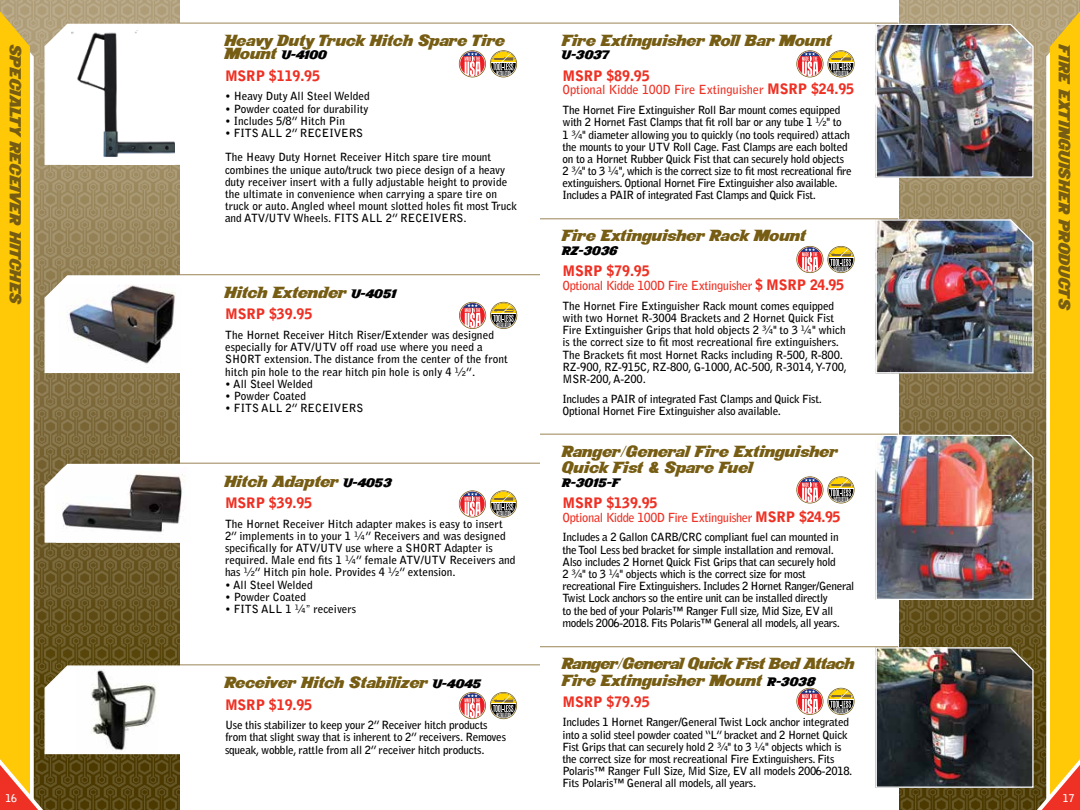
<style>
.page{position:relative;width:1080px;height:810px;background:#fff}
.page>*{position:absolute;margin:0;border:0;box-sizing:border-box;transform-origin:0 0}
.t1{font:21.25px/16.2px "New Yorkto Las Vegas";color:#765d13;scale:.87 1}
.t2{font:21.25px/16.2px "New Yorkto Las Vegas";letter-spacing:-.025em;color:#765d13;scale:.87 1}
.t3{font:16.25px "New Yorkto Las Vegas";color:#000;scale:.87 1}
.t4{font:900 14.38px "Bell Gothic Std";letter-spacing:-.01em;color:#ee3124}
.t5{font:700 12.5px "Bell Gothic Std";letter-spacing:-.035em;color:#ee3124}
.t6{font:700 12.5px "Bell Gothic Std";letter-spacing:-.01em;color:#ee3124}
.t7{font:700 11.25px/12.1px "Bell Gothic Std";letter-spacing:-.02em;color:#000}
.t8{font:700 11.25px/12.1px "Bell Gothic Std";color:#000}
.t9{font:700 10.62px "Bell Gothic Std";color:#fff}
.s1{font-size:21.25px;color:#765d13}
.s2{font-weight:900;font-size:14.38px}
.s3{font-size:16.25px;color:#000}
.s4{font-family:"Helvetica Neue LT Std";font-weight:300}
</style>
<div class="page">
<hr style="left:180px;top:22px;width:360px;height:2px;background:#af9d78">
<svg style="left:459px;top:50px;width:27px;height:27px"></svg>
<svg style="left:460px;top:51px;width:25px;height:26px"></svg>
<svg style="left:460px;top:52px;width:25px;height:24px"></svg>
<svg style="left:463px;top:52px;width:19px;height:24px"></svg>
<svg style="left:490px;top:50px;width:27px;height:27px"></svg>
<svg style="left:491px;top:51px;width:25px;height:26px"></svg>
<svg style="left:491px;top:52px;width:25px;height:24px"></svg>
<hr style="left:180px;top:274px;width:360px;height:1px;background:#af9d78">
<svg style="left:459px;top:302px;width:27px;height:27px"></svg>
<svg style="left:460px;top:303px;width:25px;height:25px"></svg>
<svg style="left:463px;top:303px;width:19px;height:25px"></svg>
<svg style="left:490px;top:302px;width:27px;height:27px"></svg>
<svg style="left:491px;top:303px;width:25px;height:25px"></svg>
<hr style="left:180px;top:463px;width:360px;height:1px;background:#af9d78">
<svg style="left:459px;top:490px;width:27px;height:28px"></svg>
<div style="left:460px;top:491px;width:25px;height:26px;background:#e7bcb1;border-radius:50%"></div>
<svg style="left:460px;top:492px;width:25px;height:24px"></svg>
<svg style="left:463px;top:492px;width:19px;height:24px"></svg>
<svg style="left:490px;top:490px;width:27px;height:28px"></svg>
<svg style="left:491px;top:491px;width:25px;height:26px"></svg>
<svg style="left:491px;top:492px;width:25px;height:24px"></svg>
<hr style="left:180px;top:664px;width:360px;height:1px;background:#af9d78">
<svg style="left:459px;top:692px;width:27px;height:27px"></svg>
<svg style="left:460px;top:693px;width:25px;height:25px"></svg>
<svg style="left:463px;top:693px;width:19px;height:25px"></svg>
<svg style="left:490px;top:692px;width:27px;height:27px"></svg>
<svg style="left:491px;top:693px;width:25px;height:25px"></svg>
<hr style="left:540px;top:22px;width:358px;height:2px;background:#af9d78">
<svg style="left:796px;top:50px;width:27px;height:27px"></svg>
<svg style="left:797px;top:51px;width:26px;height:26px"></svg>
<div style="left:798px;top:52px;width:24px;height:24px;background:#ed1d24;border-radius:50%"></div>
<svg style="left:800px;top:52px;width:19px;height:24px"></svg>
<svg style="left:827px;top:50px;width:28px;height:27px"></svg>
<svg style="left:828px;top:51px;width:26px;height:26px"></svg>
<svg style="left:829px;top:52px;width:24px;height:24px"></svg>
<hr style="left:540px;top:218px;width:358px;height:1px;background:#af9d78">
<svg style="left:796px;top:246px;width:27px;height:27px"></svg>
<svg style="left:797px;top:247px;width:26px;height:25px"></svg>
<div style="left:798px;top:247px;width:24px;height:25px;background:#ed1d24;border-radius:50%"></div>
<svg style="left:800px;top:247px;width:19px;height:25px"></svg>
<svg style="left:827px;top:246px;width:28px;height:27px"></svg>
<svg style="left:828px;top:247px;width:26px;height:25px"></svg>
<svg style="left:829px;top:247px;width:24px;height:25px"></svg>
<hr style="left:540px;top:646px;width:358px;height:1px;background:#af9d78">
<svg style="left:796px;top:688px;width:27px;height:27px"></svg>
<svg style="left:797px;top:689px;width:26px;height:25px"></svg>
<div style="left:798px;top:689px;width:24px;height:25px;background:#ed1d24;border-radius:50%"></div>
<svg style="left:800px;top:689px;width:19px;height:25px"></svg>
<svg style="left:827px;top:688px;width:28px;height:27px"></svg>
<svg style="left:828px;top:689px;width:26px;height:25px"></svg>
<svg style="left:829px;top:689px;width:24px;height:25px"></svg>
<hr style="left:540px;top:434px;width:358px;height:1px;background:#af9d78">
<svg style="left:796px;top:476px;width:27px;height:27px"></svg>
<svg style="left:797px;top:477px;width:26px;height:26px"></svg>
<div style="left:798px;top:478px;width:24px;height:24px;background:#ed1d24;border-radius:50%"></div>
<svg style="left:800px;top:478px;width:19px;height:24px"></svg>
<svg style="left:827px;top:476px;width:28px;height:27px"></svg>
<svg style="left:828px;top:477px;width:26px;height:26px"></svg>
<svg style="left:829px;top:478px;width:24px;height:24px"></svg>
<svg style="left:0;top:11px;width:203px;height:799px"></svg>
<img style="left:875px;top:11px;width:205px;height:799px">
<h1 class="t1" style="left:225px;top:33px;width:323px">Heavy Duty Truck Hitch Spare Tire</h1>
<h2 class="t3" style="left:225px;top:47px;width:119px"><span class="s1">Mount</span> U-4100</h2>
<p class="t4" style="left:225px;top:67px;width:97px">MSRP $119.95</p>
<p class="t8" style="left:225px;top:90px;width:146px">• Heavy Duty All Steel Welded</p>
<p class="t8" style="left:225px;top:103px;width:145px">• Powder coated for durability</p>
<p class="t8" style="left:225px;top:115px;width:122px">• Includes 5/8” Hitch Pin</p>
<p class="t8" style="left:225px;top:121px;width:268px;line-height:24.4px">• FITS ALL 2” RECEIVERS<br>The Heavy Duty Hornet Receiver Hitch spare tire mount</p>
<p class="t8" style="left:225px;top:163px;width:294px">combines the unique auto/truck two piece design of a heavy duty receiver insert with a fully adjustable height to provide the ultimate in convenience when carrying a spare tire on truck or auto. Angled wheel mount slotted holes fit most Truck and ATV/UTV Wheels. FITS ALL 2” RECEIVERS.</p>
<h1 class="t1" style="left:562px;top:33px;width:311px">Fire Extinguisher Roll Bar Mount</h1>
<h2 class="t3" style="left:562px;top:47px;width:55px">U-3037</h2>
<p class="t4" style="left:562px;top:67px;width:89px">MSRP $89.95</p>
<p class="t6" style="left:562px;top:82px;width:293px">Optional Kidde 100D Fire Extinguisher <span class="s2">MSRP $24.95</span></p>
<p class="t7" style="left:562px;top:104px;width:291px">The Hornet Fire Extinguisher Roll Bar mount comes equipped with 2 Hornet Fast Clamps that fit roll bar or any tube 1 ½" to<br>1 ¾" diameter allowing you to quickly (no tools required) attach the mounts to your UTV Roll Cage. Fast Clamps are each bolted on to a Hornet Rubber Quick Fist that can securely hold objects 2 ¾" to 3 ¼", which is the correct size to fit most recreational fire extinguishers. Optional Hornet Fire Extinguisher also available.<br>Includes a PAIR of integrated Fast Clamps and Quick Fist.</p>
<h1 class="t1" style="left:562px;top:228px;width:281px">Fire Extinguisher Rack Mount</h1>
<h2 class="t3" style="left:562px;top:242px;width:65px">RZ-3036</h2>
<p class="t4" style="left:562px;top:263px;width:89px">MSRP $79.95</p>
<p class="t5" style="left:562px;top:278px;width:283px">Optional Kidde 100D Fire Extinguisher <span class="s2">$ MSRP 24.95</span></p>
<p class="t7" style="left:562px;top:300px;width:286px">The Hornet Fire Extinguisher Rack mount comes equipped with two Hornet R-3004 Brackets and 2 Hornet Quick Fist Fire Extinguisher Grips that hold objects 2 ¾" to 3 ¼" which is the correct size to fit most recreational fire extinguishers.<br>The Brackets fit most Hornet Racks including R-500, R-800.<br>RZ-900, RZ-915C, RZ-800, G-1000, AC-500, R-3014, Y-700, MSR-200, A-200.</p>
<p class="t7" style="left:562px;top:393px;width:261px">Includes a PAIR of integrated Fast Clamps and Quick Fist.<br>Optional Hornet Fire Extinguisher also available.</p>
<h1 class="t1" style="left:23px;top:45px;width:301px;rotate:90deg">SPECIALTY RECEIVER HITCHES</h1>
<h1 class="t1" style="left:1072px;top:45px;width:307px;rotate:90deg">FIRE EXTINGUISHER PRODUCTS</h1>
<h1 class="t1" style="left:225px;top:285px;width:199px">Hitch Extender <span class="s3">U-4051</span></h1>
<p class="t4" style="left:225px;top:306px;width:89px">MSRP $39.95</p>
<p class="t8" style="left:225px;top:329px;width:284px">The Hornet Receiver Hitch Riser/Extender was designed especially for ATV/UTV off road use where you need a SHORT extension. The distance from the center of the front hitch pin hole to the rear hitch pin hole is only 4 ½”.</p>
<p class="t8" style="left:225px;top:378px;width:89px">• All Steel Welded</p>
<p class="t8" style="left:225px;top:390px;width:83px">• Powder Coated</p>
<p class="t8" style="left:225px;top:402px;width:140px">• FITS ALL 2” RECEIVERS</p>
<h1 class="t1" style="left:225px;top:473px;width:194px">Hitch Adapter <span class="s3">U-4053</span></h1>
<p class="t4" style="left:225px;top:494px;width:89px">MSRP $39.95</p>
<p class="t8" style="left:225px;top:518px;width:292px">The Hornet Receiver Hitch adapter makes is easy to insert 2” implements in to your 1 ¼” Receivers and was designed specifically for ATV/UTV use where a SHORT Adapter is required. Male end fits 1 ¼” female ATV/UTV Receivers and has ½” Hitch pin hole. Provides 4 ½” extension.</p>
<p class="t8" style="left:225px;top:578px;width:89px">• All Steel Welded</p>
<p class="t8" style="left:225px;top:591px;width:83px">• Powder Coated</p>
<p class="t8" style="left:225px;top:603px;width:133px">• FITS ALL 1 ¼<span class="s4">”</span> receivers</p>
<h1 class="t1" style="left:225px;top:675px;width:297px">Receiver Hitch Stabilizer <span class="s3">U-4045</span></h1>
<p class="t4" style="left:225px;top:696px;width:89px">MSRP $19.95</p>
<p class="t7" style="left:225px;top:719px;width:283px">Use this stabilizer to keep your 2” Receiver hitch products from that slight sway that is inherent to 2” receivers. Removes squeak, wobble, rattle from all 2” receiver hitch products.</p>
<h1 class="t1" style="left:562px;top:444px;width:318px">Ranger/General Fire Extinguisher<br>Quick Fist &amp; Spare Fuel</h1>
<h2 class="t3" style="left:562px;top:474px;width:68px">R-3015-F</h2>
<p class="t4" style="left:562px;top:495px;width:97px">MSRP $139.95</p>
<p class="t5" style="left:562px;top:510px;width:280px">Optional Kidde 100D Fire Extinguisher <span class="s2">MSRP $24.95</span></p>
<p class="t7" style="left:562px;top:531px;width:293px">Includes a 2 Gallon CARB/CRC compliant fuel can mounted in the Tool Less bed bracket for simple installation and removal.<br>Also includes 2 Hornet Quick Fist Grips that can securely hold<br>2 ¾" to 3 ¼" objects which is the correct size for most recreational Fire Extinguishers. Includes 2 Hornet Ranger/General Twist Lock anchors so the entire unit can be installed directly<br>to the bed of your Polaris™ Ranger Full size, Mid Size, EV all models 2006-2018. Fits Polaris™ General all models, all years.</p>
<h1 class="t2" style="left:562px;top:656px;width:337px">Ranger/General Quick Fist Bed Attach<br>Fire Extinguisher Mount <span class="s3">R-3038</span></h1>
<p class="t4" style="left:562px;top:693px;width:89px">MSRP $79.95</p>
<p class="t7" style="left:562px;top:716px;width:291px">Includes 1 Hornet Ranger/General Twist Lock anchor integrated into a solid steel powder coated “L” bracket and 2 Hornet Quick Fist Grips that can securely hold 2 ¾" to 3 ¼" objects which is the correct size for most recreational Fire Extinguishers. Fits Polaris™ Ranger Full Size, Mid Size, EV all models 2006-2018.<br>Fits Polaris™ General all models, all years.</p>
<p class="t9" style="left:5px;top:791px;width:13px">16</p>
<p class="t9" style="left:1063px;top:791px;width:13px">17</p>
</div>
